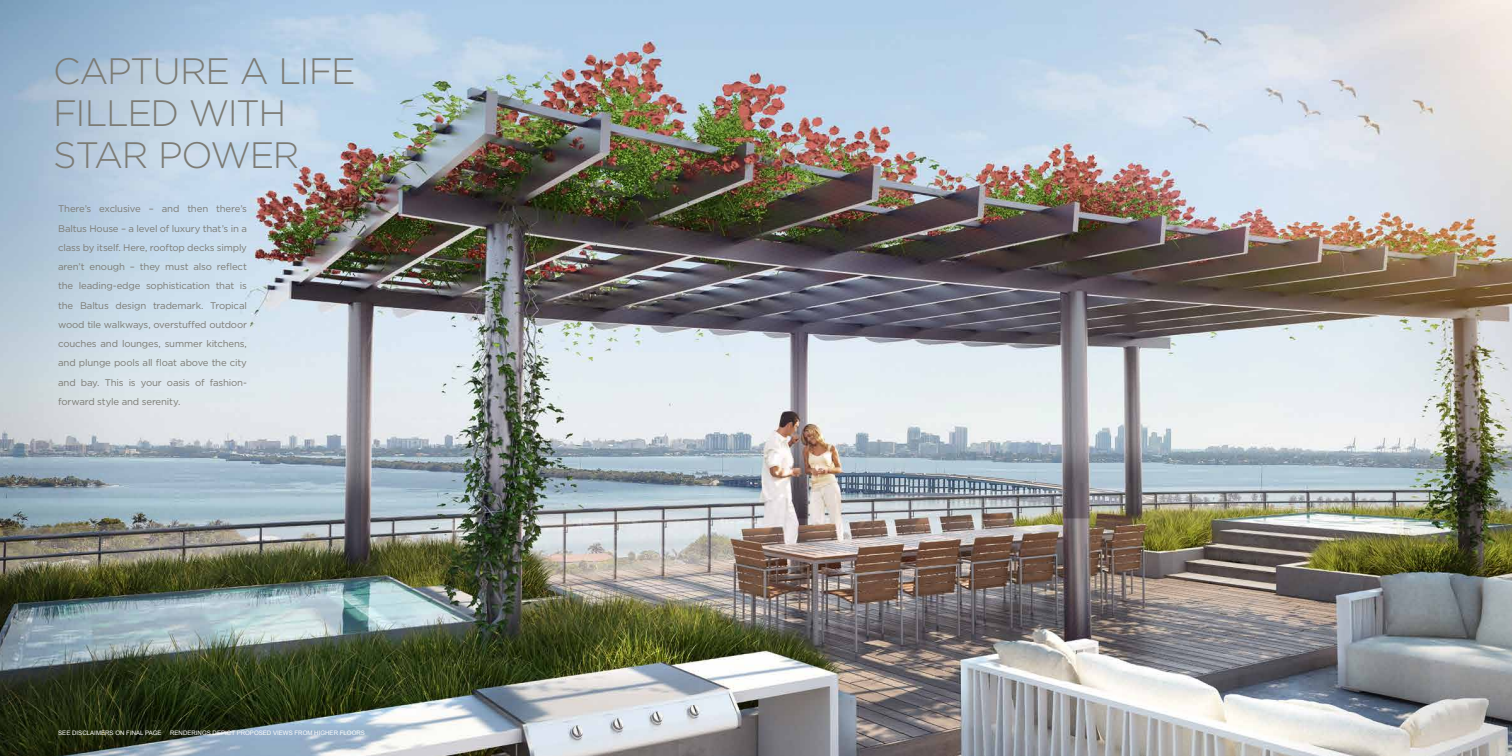
<style>
.page{position:relative;width:1512px;height:756px;background:#fff}
.page>*{position:absolute;margin:0;border:0;box-sizing:border-box;transform-origin:0 0}
.t1{font:300 36.75px/42px "Gotham";letter-spacing:-.04em;color:#7c7b74}
.t2{font:9.62px/19.2px "Gotham";letter-spacing:-.02em;color:#7c7b74;text-align:justify}
.t3{font:6.12px "Arial";color:#fff}
</style>
<div class="page">
<img style="left:0;top:0;width:1512px;height:756px">
<h1 class="t1" style="left:53px;top:49px;width:304px">CAPTURE A LIFE<br>FILLED WITH<br>STAR POWER</h1>
<p class="t2" style="left:58px;top:199px;width:190px">There’s exclusive – and then there’s Baltus House – a level of luxury that’s in a class by itself. Here, rooftop decks simply aren’t enough – they must also reflect the leading-edge sophistication that is the Baltus design trademark. Tropical wood tile walkways, overstuffed outdoor couches and lounges, summer kitchens, and plunge pools all float above the city and bay. This is your oasis of fashion&shy;forward style and serenity.</p>
<p class="t3" style="left:58px;top:729px;width:105px">SEE DISCLAIMERS ON FINAL PAGE</p>
<p class="t3" style="left:170px;top:729px;width:196px">RENDERINGS DEPICT PROPOSED VIEWS FROM HIGHER FLOORS</p>
</div>
